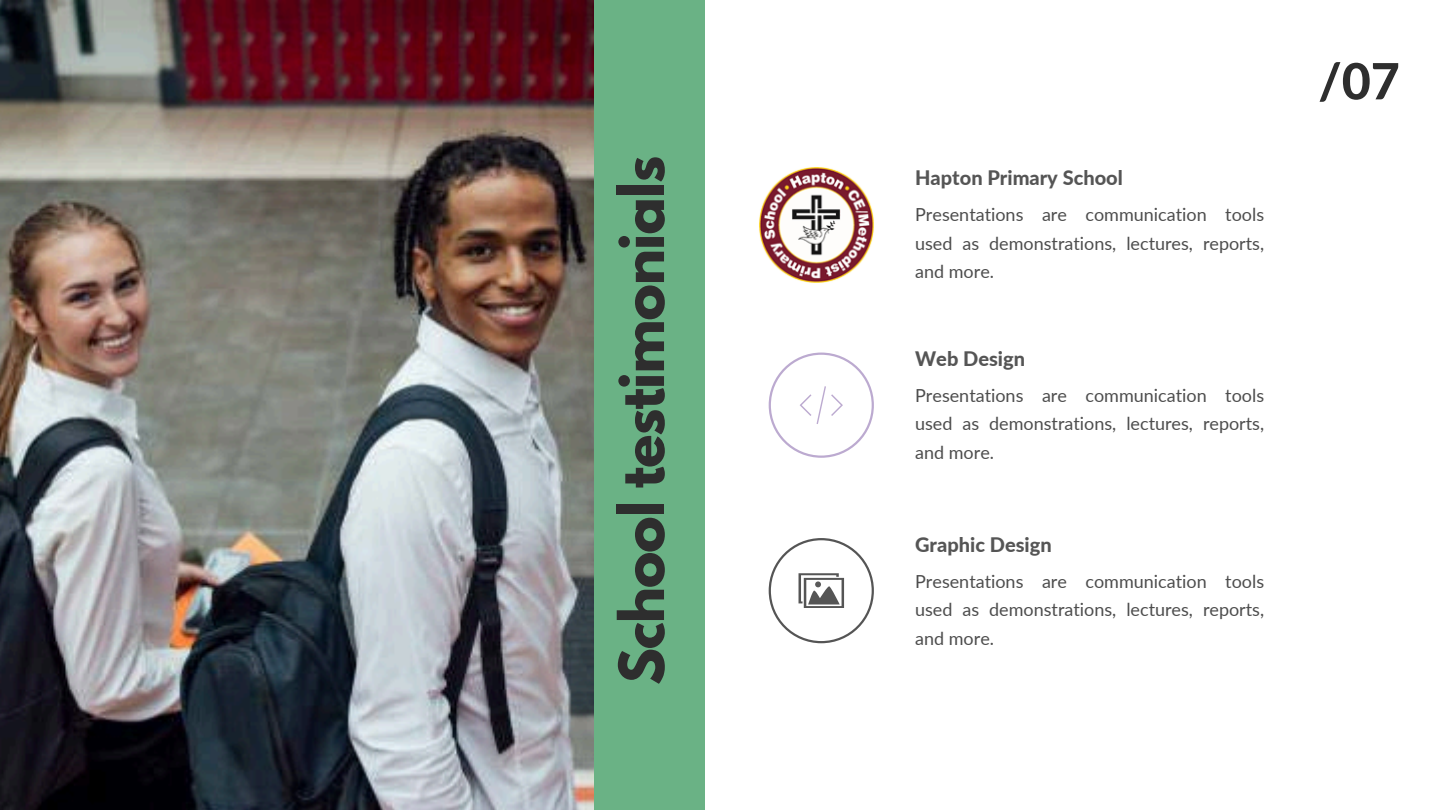
<style>
.page{position:relative;width:1440px;height:810px;background:#fff}
.page>*{position:absolute;margin:0;border:0;box-sizing:border-box;transform-origin:0 0}
.t1{font:700 55px "League Spartan";letter-spacing:-.02em;color:#2e2e2e}
.t2{font:800 50px "Lato";color:#2e2e2e}
.t3{font:800 20px "Lato";color:#555}
.t4{font:18px/28.5px "Lato";color:#4d4d4d;text-align:justify}
</style>
<div class="page">
<img style="left:0;top:0;width:594px;height:810px">
<div style="left:594px;top:0;width:110px;height:810px;background:#6ab285"></div>
<svg style="left:769px;top:353px;width:105px;height:105px"></svg>
<svg style="left:769px;top:538px;width:105px;height:105px"></svg>
<img style="left:759px;top:167px;width:115px;height:116px">
<h2 class="t1" style="left:615px;top:685px;width:531px;rotate:-90deg">School testimonials</h2>
<p class="t3" style="left:915px;top:166px;width:209px">Hapton Primary School</p>
<p class="t4" style="left:915px;top:200px;width:351px">Presentations are communication tools used as demonstrations, lectures, reports, and more.</p>
<h2 class="t3" style="left:915px;top:346px;width:111px">Web Design</h2>
<p class="t4" style="left:915px;top:381px;width:351px">Presentations are communication tools used as demonstrations, lectures, reports, and more.</p>
<h2 class="t3" style="left:915px;top:532px;width:138px">Graphic Design</h2>
<p class="t4" style="left:915px;top:567px;width:351px">Presentations are communication tools used as demonstrations, lectures, reports, and more.</p>
<p class="t2" style="left:1318px;top:50px;width:83px">/07</p>
</div>
